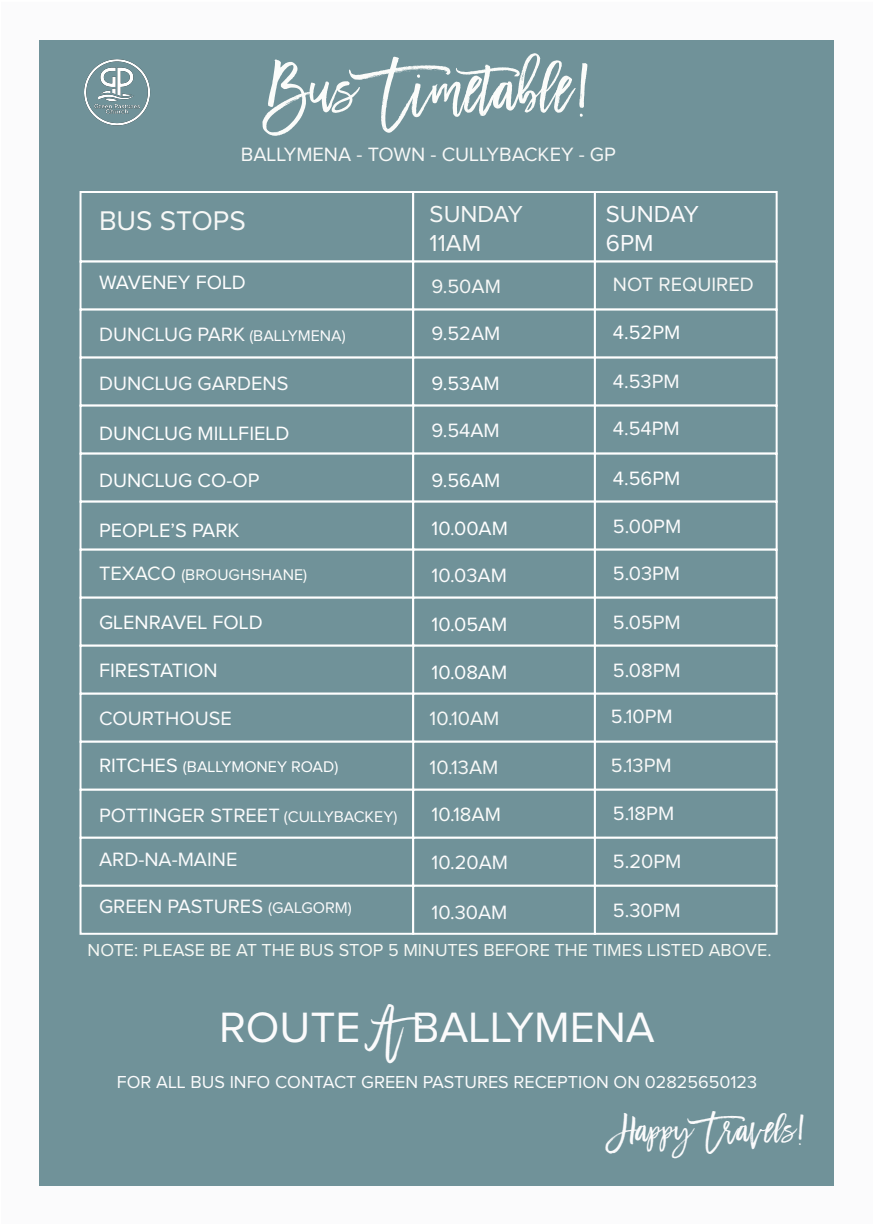
<style>
.page{position:relative;width:874px;height:1225px;background:#fff}
.page>*{position:absolute;margin:0;border:0;box-sizing:border-box;transform-origin:0 0}
.t1{font:60px "Madina Script Alt";color:#fbfcfa}
.t2{font:44px "Proxima Nova";color:#fbfbfc}
.t3{font:34px "Madina Script Alt";color:#fbfbfc}
.t4{font:28px "Proxima Nova";color:#f7f8f7}
.t5{font:24px/28.8px "Proxima Nova";color:#f7f8f7}
.t6{font:24px/28.8px "Proxima Nova";color:#fbfbfc}
.t7{font:20px/44px "Proxima Nova";color:#fbfbfc}
.t8{font:20px "Proxima Nova";color:#fff}
.t9{font:20px "Proxima Nova";color:#f7f8f7}
.t10{font:20px "Proxima Nova";color:#fbfcfa}
.t11{font:18px "Proxima Nova";color:#f6f8f4}
.t12{font:18px "Proxima Nova";color:#fbfbfc}
.t13{font:16px "Proxima Nova";color:#fff}
.t14{font:16px "Proxima Nova";color:#fbfcfa}
.s1{font-size:16px}
.s2{font-size:20px}
.s3{font-family:"Madina Script Alt"}
</style>
<div class="page">
<div style="left:0;top:1px;width:873px;height:1224px;background:#fbfbfc"></div>
<div style="left:40px;top:40px;width:793px;height:1145px;background:#709299"></div>
<div style="left:79px;top:191px;width:335px;height:71px;background:#709299;border:2px solid #fff"></div>
<div style="left:412px;top:191px;width:183px;height:71px;background:#709299;border:2px solid #fff"></div>
<div style="left:593px;top:191px;width:184px;height:71px;background:#709299;border:2px solid #fff"></div>
<div style="left:79px;top:260px;width:335px;height:50px;background:#709299;border:2px solid #fff"></div>
<div style="left:412px;top:260px;width:183px;height:50px;background:#709299;border:2px solid #fff"></div>
<div style="left:593px;top:260px;width:184px;height:50px;background:#709299;border:2px solid #fff"></div>
<div style="left:79px;top:308px;width:335px;height:50px;background:#709299;border:2px solid #fff"></div>
<div style="left:412px;top:308px;width:183px;height:50px;background:#709299;border:2px solid #fff"></div>
<div style="left:593px;top:308px;width:184px;height:50px;background:#709299;border:2px solid #fff"></div>
<div style="left:79px;top:356px;width:335px;height:50px;background:#709299;border:2px solid #fff"></div>
<div style="left:412px;top:356px;width:183px;height:50px;background:#709299;border:2px solid #fff"></div>
<div style="left:593px;top:356px;width:184px;height:50px;background:#709299;border:2px solid #fff"></div>
<div style="left:79px;top:404px;width:336px;height:50px;background:#709299;border:2px solid #fff"></div>
<div style="left:412px;top:404px;width:183px;height:50px;background:#709299;border:2px solid #fff"></div>
<div style="left:593px;top:404px;width:184px;height:50px;background:#709299;border:2px solid #fff"></div>
<div style="left:79px;top:452px;width:335px;height:50px;background:#709299;border:2px solid #fff"></div>
<div style="left:412px;top:452px;width:183px;height:50px;background:#709299;border:2px solid #fff"></div>
<div style="left:593px;top:452px;width:184px;height:50px;background:#709299;border:2px solid #fff"></div>
<div style="left:79px;top:500px;width:335px;height:50px;background:#709299;border:2px solid #fff"></div>
<div style="left:412px;top:500px;width:183px;height:50px;background:#709299;border:2px solid #fff"></div>
<div style="left:593px;top:500px;width:184px;height:50px;background:#709299;border:2px solid #fff"></div>
<div style="left:79px;top:548px;width:336px;height:50px;background:#709299;border:2px solid #fff"></div>
<div style="left:412px;top:548px;width:183px;height:50px;background:#709299;border:2px solid #fff"></div>
<div style="left:593px;top:548px;width:184px;height:50px;background:#709299;border:2px solid #fff"></div>
<div style="left:79px;top:596px;width:335px;height:50px;background:#709299;border:2px solid #fff"></div>
<div style="left:412px;top:596px;width:183px;height:50px;background:#709299;border:2px solid #fff"></div>
<div style="left:593px;top:596px;width:184px;height:50px;background:#709299;border:2px solid #fff"></div>
<div style="left:79px;top:644px;width:336px;height:50px;background:#709299;border:2px solid #fff"></div>
<div style="left:412px;top:644px;width:183px;height:50px;background:#709299;border:2px solid #fff"></div>
<div style="left:593px;top:644px;width:184px;height:50px;background:#709299;border:2px solid #fff"></div>
<div style="left:79px;top:692px;width:335px;height:50px;background:#709299;border:2px solid #fff"></div>
<div style="left:412px;top:692px;width:183px;height:50px;background:#709299;border:2px solid #fff"></div>
<div style="left:593px;top:692px;width:184px;height:50px;background:#709299;border:2px solid #fff"></div>
<div style="left:79px;top:740px;width:336px;height:50px;background:#709299;border:2px solid #fff"></div>
<div style="left:412px;top:740px;width:183px;height:50px;background:#709299;border:2px solid #fff"></div>
<div style="left:593px;top:740px;width:184px;height:50px;background:#709299;border:2px solid #fff"></div>
<div style="left:79px;top:788px;width:335px;height:50px;background:#709299;border:2px solid #fff"></div>
<div style="left:412px;top:788px;width:183px;height:50px;background:#709299;border:2px solid #fff"></div>
<div style="left:593px;top:788px;width:184px;height:50px;background:#709299;border:2px solid #fff"></div>
<div style="left:79px;top:836px;width:335px;height:50px;background:#709299;border:2px solid #fff"></div>
<div style="left:412px;top:836px;width:183px;height:50px;background:#709299;border:2px solid #fff"></div>
<div style="left:593px;top:836px;width:184px;height:50px;background:#709299;border:2px solid #fff"></div>
<div style="left:79px;top:884px;width:335px;height:50px;background:#709299;border:2px solid #fff"></div>
<div style="left:412px;top:884px;width:183px;height:50px;background:#709299;border:2px solid #fff"></div>
<div style="left:593px;top:884px;width:184px;height:50px;background:#709299;border:2px solid #fff"></div>
<img style="left:84px;top:59px;width:67px;height:67px">
<h1 class="t1" style="left:269px;top:52px;width:322px">Bus Timetable!</h1>
<p class="t9" style="left:241px;top:145px;width:376px">BALLYMENA - TOWN - CULLYBACKEY - GP</p>
<h3 class="t4" style="left:99px;top:208px;width:148px">BUS STOPS</h3>
<p class="t5" style="left:429px;top:201px;width:95px">SUNDAY<br>11AM</p>
<p class="t6" style="left:605px;top:201px;width:95px">SUNDAY<br>6PM</p>
<p class="t8" style="left:99px;top:273px;width:148px">WAVENEY FOLD</p>
<p class="t7" style="left:99px;top:313px;width:248px">DUNCLUG PARK <span class="s1">(BALLYMENA)</span></p>
<p class="t7" style="left:99px;top:362px;width:191px">DUNCLUG GARDENS</p>
<p class="t8" style="left:99px;top:424px;width:192px">DUNCLUG MILLFIELD</p>
<p class="t8" style="left:99px;top:471px;width:162px">DUNCLUG CO-OP</p>
<p class="t8" style="left:99px;top:521px;width:142px">PEOPLE’S PARK</p>
<p class="t14" style="left:99px;top:567px;width:209px"><span class="s2">TEXACO</span> (BROUGHSHANE)</p>
<p class="t8" style="left:99px;top:613px;width:165px">GLENRAVEL FOLD</p>
<p class="t8" style="left:99px;top:661px;width:120px">FIRESTATION</p>
<p class="t7" style="left:99px;top:697px;width:134px">COURTHOUSE</p>
<p class="t13" style="left:99px;top:759px;width:241px"><span class="s2">RITCHES</span> (BALLYMONEY ROAD)</p>
<p class="t7" style="left:99px;top:794px;width:300px">POTTINGER STREET <span class="s1">(CULLYBACKEY)<br></span>ARD-NA-MAINE</p>
<p class="t7" style="left:99px;top:885px;width:254px">GREEN PASTURES <span class="s1">(GALGORM)</span></p>
<p class="t9" style="left:612px;top:275px;width:142px">NOT REQUIRED</p>
<p class="t8" style="left:612px;top:323px;width:69px">4.52PM</p>
<p class="t7" style="left:612px;top:360px;width:68px">4.53PM</p>
<p class="t7" style="left:612px;top:407px;width:68px">4.54PM</p>
<p class="t8" style="left:612px;top:469px;width:69px">4.56PM</p>
<p class="t7" style="left:612px;top:505px;width:70px">5.00PM</p>
<p class="t7" style="left:612px;top:552px;width:69px">5.03PM</p>
<p class="t7" style="left:612px;top:601px;width:69px">5.05PM</p>
<p class="t7" style="left:612px;top:649px;width:69px">5.08PM</p>
<p class="t7" style="left:610px;top:695px;width:63px">5.10PM</p>
<p class="t9" style="left:610px;top:756px;width:62px">5.13PM</p>
<p class="t7" style="left:612px;top:791px;width:63px">5.18PM</p>
<p class="t7" style="left:612px;top:840px;width:70px">5.20PM</p>
<p class="t7" style="left:612px;top:889px;width:69px">5.30PM</p>
<p class="t9" style="left:431px;top:277px;width:71px">9.50AM</p>
<p class="t7" style="left:431px;top:312px;width:70px">9.52AM</p>
<p class="t8" style="left:431px;top:374px;width:70px">9.53AM</p>
<p class="t7" style="left:431px;top:409px;width:70px">9.54AM</p>
<p class="t8" style="left:431px;top:471px;width:70px">9.56AM</p>
<p class="t8" style="left:431px;top:519px;width:78px">10.00AM</p>
<p class="t7" style="left:431px;top:554px;width:77px">10.03AM</p>
<p class="t8" style="left:431px;top:615px;width:77px">10.05AM</p>
<p class="t8" style="left:431px;top:663px;width:77px">10.08AM</p>
<p class="t9" style="left:429px;top:709px;width:71px">10.10AM</p>
<p class="t9" style="left:429px;top:758px;width:70px">10.13AM</p>
<p class="t10" style="left:431px;top:805px;width:71px">10.18AM</p>
<p class="t7" style="left:431px;top:841px;width:78px">10.20AM</p>
<p class="t7" style="left:431px;top:891px;width:77px">10.30AM</p>
<p class="t11" style="left:88px;top:941px;width:685px">NOTE: PLEASE BE AT THE BUS STOP 5 MINUTES BEFORE THE TIMES LISTED ABOVE.</p>
<h2 class="t2" style="left:219px;top:1007px;width:437px">ROUTE <span class="s3">A</span>BALLYMENA</h2>
<p class="t12" style="left:117px;top:1074px;width:641px">FOR ALL BUS INFO CONTACT GREEN PASTURES RECEPTION ON 02825650123</p>
<h3 class="t3" style="left:620px;top:1108px;width:186px">Happy Travels!</h3>
</div>
